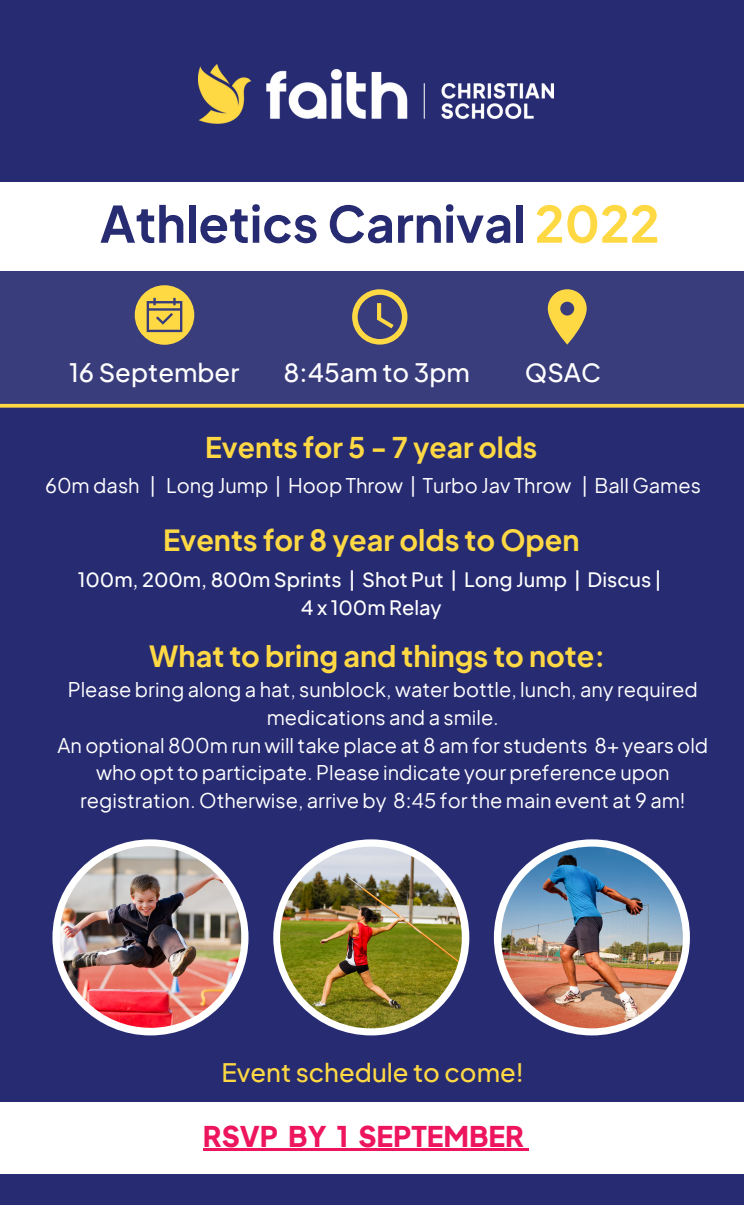
<style>
.page{position:relative;width:744px;height:1205px;background:#272b72}
.page>*{position:absolute;margin:0;border:0;box-sizing:border-box;transform-origin:0 0}
.t1{font:700 50px "Eudoxus Sans";color:#272b72}
.t2{font:700 28.75px "Eudoxus Sans";color:#ffd944}
.t3{font:700 28.12px "Eudoxus Sans";color:#ffd944}
.t4{font:800 28.12px "Eudoxus Sans";color:#ed155d}
.t5{font:500 25.62px "Eudoxus Sans";color:#fff}
.t6{font:500 25.62px "Eudoxus Sans";color:#ffd944}
.t7{font:20px/27.6px "Eudoxus Sans";color:#fff;text-align:center}
.t8{font:500 20px/28px "Eudoxus Sans";color:#fff;text-align:center}
.s1{color:#ffd944}
</style>
<div class="page">
<div style="left:0;top:1102px;width:744px;height:71px;background:#fff"></div>
<div style="left:0;top:271px;width:744px;height:133px;background:#393d7c"></div>
<svg style="left:548px;top:289px;width:39px;height:56px"></svg>
<svg style="left:352px;top:289px;width:55px;height:56px"></svg>
<svg style="left:135px;top:285px;width:59px;height:60px"></svg>
<img style="left:199px;top:64px;width:354px;height:60px">
<div style="left:52px;top:839px;width:196px;height:196px;background:#fff;border-radius:50%"></div>
<img style="left:60px;top:846px;width:181px;height:182px;border-radius:50%">
<div style="left:273px;top:839px;width:196px;height:196px;background:#fff;border-radius:50%"></div>
<img style="left:280px;top:846px;width:182px;height:182px;border-radius:50%">
<div style="left:494px;top:839px;width:196px;height:196px;background:#fff;border-radius:50%"></div>
<img style="left:501px;top:846px;width:182px;height:182px;border-radius:50%">
<svg style="left:0;top:404px;width:744px;height:4px;background:#ecc947"></svg>
<div style="left:0;top:183px;width:744px;height:88px;background:#fff"></div>
<hr style="left:203px;top:1148px;width:75px;height:3px;background:#ed155d">
<svg style="left:278px;top:1148px;width:10px;height:3px"></svg>
<hr style="left:288px;top:1148px;width:39px;height:3px;background:#ed155d">
<svg style="left:327px;top:1148px;width:31px;height:3px"></svg>
<hr style="left:358px;top:1148px;width:166px;height:3px;background:#ed155d">
<svg style="left:524px;top:1148px;width:5px;height:3px"></svg>
<h1 class="t1" style="left:100px;top:191px;width:561px">Athletics Carnival <span class="s1">2022</span></h1>
<p class="t5" style="left:69px;top:355px;width:172px">16 September</p>
<p class="t5" style="left:283px;top:355px;width:188px">8:45am to 3pm</p>
<p class="t5" style="left:525px;top:355px;width:78px">QSAC</p>
<h3 class="t3" style="left:205px;top:429px;width:334px">Events for 5 - 7 year olds</h3>
<p class="t7" style="left:45px;top:471px;width:657px">60m dash | Long Jump | Hoop Throw | Turbo Jav Throw | Ball Games</p>
<h2 class="t2" style="left:163px;top:521px;width:418px">Events for 8 year olds to Open</h2>
<p class="t8" style="left:78px;top:564px;width:585px">100m, 200m, 800m Sprints | Shot Put | Long Jump | Discus |<br>4 x 100m Relay</p>
<h2 class="t2" style="left:149px;top:637px;width:457px">What to bring and things to note:</h2>
<p class="t7" style="left:57px;top:675px;width:652px">Please bring along a hat, sunblock, water bottle, lunch, any required medications and a smile.<br>An optional 800m run will take place at 8 am for students 8+ years old who opt to participate. Please indicate your preference upon registration. Otherwise, arrive by 8:45 for the main event at 9 am!</p>
<p class="t6" style="left:221px;top:1055px;width:304px">Event schedule to come!</p>
<h3 class="t4" style="left:203px;top:1118px;width:322px">RSVP BY 1 SEPTEMBER</h3>
</div>
